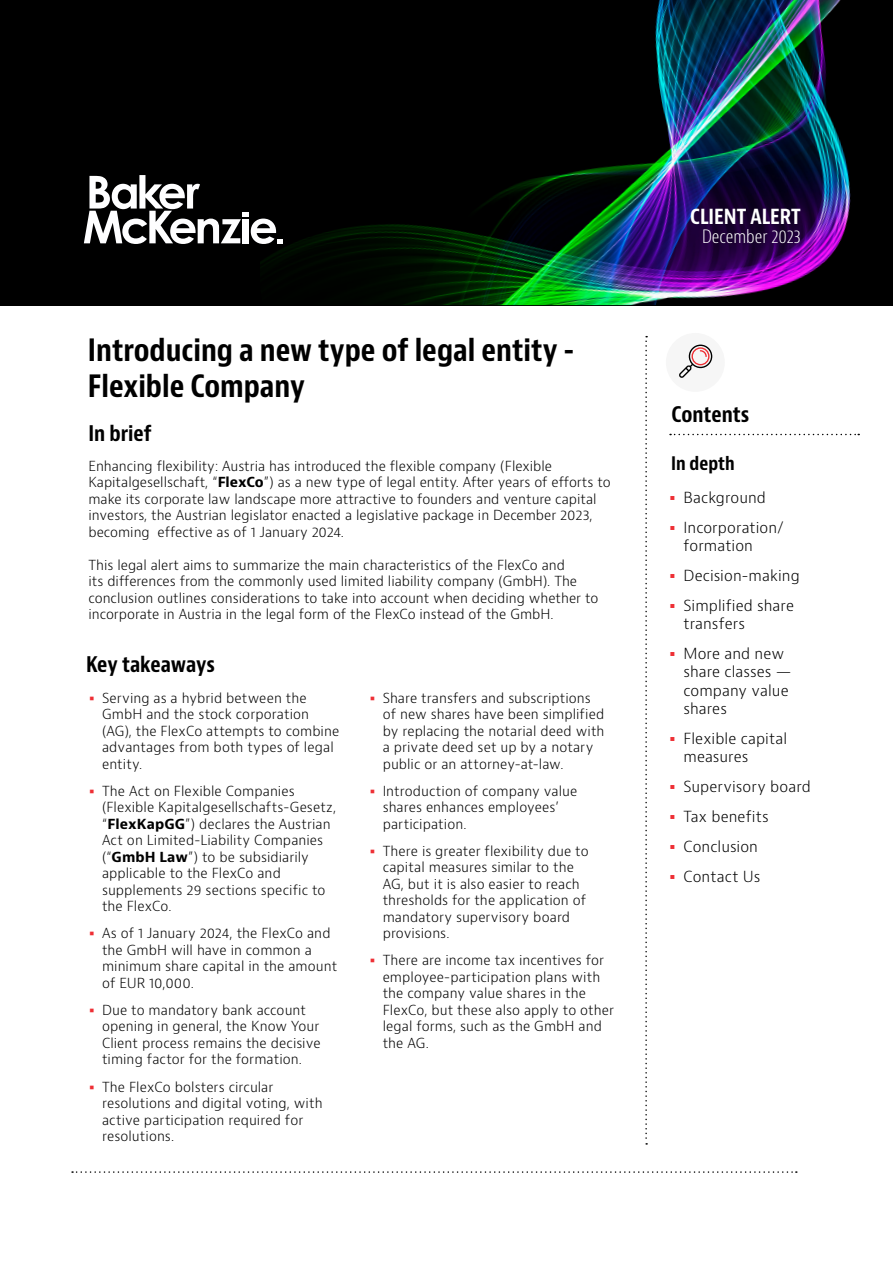
<style>
.page{position:relative;width:893px;height:1263px;background:#fff}
.page>*{position:absolute;margin:0;border:0;box-sizing:border-box;transform-origin:0 0}
.t1{font:700 condensed 30px/36px "Baker Mc Kenzie Bernini";color:#000}
.t2{font:700 condensed 21px "Baker Mc Kenzie Bernini";color:#000}
.t3{font:700 condensed 20.25px "Baker Mc Kenzie Bernini";color:#fff}
.t4{font:700 condensed 18.15px "Baker Mc Kenzie Bernini";color:#000}
.t5{font:300 condensed 18px "Baker Mc Kenzie Bernini";color:#fff}
.t6{font:300 14.85px/18.1px "Baker Mc Kenzie Bernini";letter-spacing:.005em;color:#000}
.t7{font:300 13.5px/16.5px "Baker Mc Kenzie Bernini";color:#000}
.s1{font-weight:700}
.s2{font-weight:400;font-stretch:expanded;font-size:14.25px;color:#ee2f35}
.s3{font-weight:400;font-stretch:expanded;font-size:15.75px;color:#ee2f35}
</style>
<div class="page">
<img style="left:798px;top:0;width:95px;height:305px">
<svg style="left:0;top:0;width:798px;height:306px;background:#080f15"></svg>
<div style="left:666px;top:333px;width:59px;height:59px;background:#f6f6f6;border-radius:50%"></div>
<svg style="left:645px;top:336px;width:2px;height:808px"></svg>
<svg style="left:72px;top:1171px;width:725px;height:2px"></svg>
<svg style="left:84px;top:175px;width:199px;height:69px"></svg>
<svg style="left:679px;top:345px;width:33px;height:33px"></svg>
<svg style="left:670px;top:434px;width:189px;height:1px"></svg>
<h1 class="t1" style="left:88px;top:333px;width:488px">Introducing a new type of legal entity -<br>Flexible Company</h1>
<h2 class="t2" style="left:88px;top:420px;width:65px">In brief</h2>
<p class="t7" style="left:88px;top:458px;width:524px">Enhancing flexibility: Austria has introduced the flexible company (Flexible Kapitalgesellschaft, “<span class="s1">FlexCo</span>”) as a new type of legal entity. After years of efforts to make its corporate law landscape more attractive to founders and venture capital investors, the Austrian legislator enacted a legislative package in December 2023, becoming effective as of 1 January 2024.</p>
<p class="t7" style="left:88px;top:557px;width:511px">This legal alert aims to summarize the main characteristics of the FlexCo and<br>its differences from the commonly used limited liability company (GmbH). The conclusion outlines considerations to take into account when deciding whether to incorporate in Austria in the legal form of the FlexCo instead of the GmbH.</p>
<h2 class="t2" style="left:86px;top:651px;width:130px">Key takeaways</h2>
<p class="t7" style="left:102px;top:689px;width:239px;text-indent:-13px"><span class="s2">•</span> Serving as a hybrid between the<br>GmbH and the stock corporation (AG), the FlexCo attempts to combine advantages from both types of legal entity.</p>
<p class="t7" style="left:102px;top:783px;width:236px;text-indent:-13px"><span class="s2">•</span> The Act on Flexible Companies (Flexible Kapitalgesellschafts-Gesetz, “<span class="s1">FlexKapGG</span>”) declares the Austrian<br>Act on Limited-Liability Companies (“<span class="s1">GmbH Law</span>”) to be subsidiarily applicable to the FlexCo and supplements 29 sections specific to the FlexCo.</p>
<p class="t7" style="left:102px;top:925px;width:237px;text-indent:-13px"><span class="s2">•</span> As of 1 January 2024, the FlexCo and the GmbH will have in common a minimum share capital in the amount of EUR 10,000.</p>
<p class="t7" style="left:102px;top:1002px;width:220px;text-indent:-13px"><span class="s2">•</span> Due to mandatory bank account opening in general, the Know Your Client process remains the decisive timing factor for the formation.</p>
<p class="t7" style="left:102px;top:1079px;width:222px;text-indent:-13px"><span class="s2">•</span> The FlexCo bolsters circular resolutions and digital voting, with active participation required for resolutions.</p>
<p class="t7" style="left:383px;top:689px;width:223px;text-indent:-13px"><span class="s2">•</span> Share transfers and subscriptions of new shares have been simplified by replacing the notarial deed with a private deed set up by a notary public or an attorney-at-law.</p>
<p class="t7" style="left:383px;top:783px;width:196px;text-indent:-13px"><span class="s2">•</span> Introduction of company value shares enhances employees’ participation.</p>
<p class="t7" style="left:383px;top:843px;width:207px;text-indent:-13px"><span class="s2">•</span> There is greater flexibility due to capital measures similar to the<br>AG, but it is also easier to reach thresholds for the application of mandatory supervisory board provisions.</p>
<p class="t7" style="left:383px;top:952px;width:233px;text-indent:-13px"><span class="s2">•</span> There are income tax incentives for employee-participation plans with the company value shares in the<br>FlexCo, but these also apply to other legal forms, such as the GmbH and the AG.</p>
<h3 class="t3" style="left:690px;top:204px;width:112px">CLIENT ALERT</h3>
<h3 class="t5" style="left:702px;top:226px;width:100px">December 2023</h3>
<h2 class="t2" style="left:672px;top:402px;width:79px">Contents</h2>
<h3 class="t4" style="left:671px;top:452px;width:65px">In depth</h3>
<p class="t6" style="left:669px;top:489px;width:98px"><span class="s3">•</span> Background</p>
<p class="t6" style="left:683px;top:519px;width:101px;text-indent:-14px"><span class="s3">•</span> Incorporation/ formation</p>
<p class="t6" style="left:669px;top:567px;width:132px"><span class="s3">•</span> Decision-making</p>
<p class="t6" style="left:683px;top:597px;width:112px;text-indent:-14px"><span class="s3">•</span> Simplified share transfers</p>
<p class="t6" style="left:683px;top:645px;width:110px;text-indent:-14px"><span class="s3">•</span> More and new share classes — company value shares</p>
<p class="t6" style="left:683px;top:729px;width:105px;text-indent:-14px"><span class="s3">•</span> Flexible capital measures</p>
<p class="t6" style="left:669px;top:778px;width:143px"><span class="s3">•</span> Supervisory board</p>
<p class="t6" style="left:669px;top:807px;width:101px"><span class="s3">•</span> Tax benefits</p>
<p class="t6" style="left:669px;top:837px;width:90px"><span class="s3">•</span> Conclusion</p>
<p class="t6" style="left:669px;top:867px;width:92px"><span class="s3">•</span> Contact Us</p>
</div>
